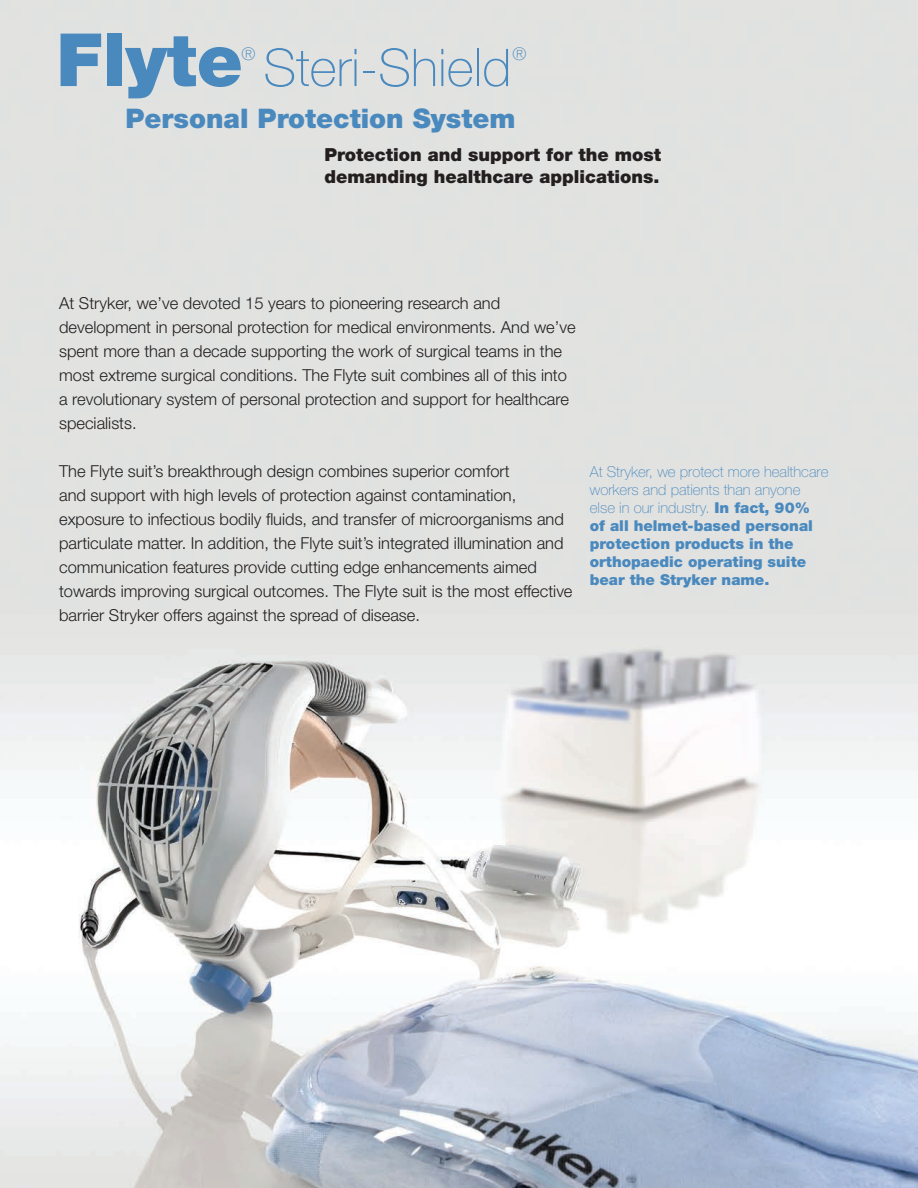
<style>
.page{position:relative;width:918px;height:1188px;background:#fff}
.page>*{position:absolute;margin:0;border:0;box-sizing:border-box;transform-origin:0 0}
.t1{font:900 73.5px "Helvetica Neue";color:#4a89be}
.t2{font:100 52.05px "Helvetica Neue";color:#4a89be}
.t3{font:900 27px "Helvetica Neue";color:#4a89be}
.t4{font:900 18px/21.6px "Helvetica Neue";color:#231f20}
.t5{font:100 17.55px "Helvetica Neue";color:#4a89be}
.t6{font:300 16.5px/24px "Helvetica Neue";color:#231f20}
.t7{font:900 15px/18px "Helvetica Neue";color:#4a89be}
.s1{font-weight:100}
</style>
<div class="page">
<img style="left:0;top:0;width:918px;height:1188px">
<h1 class="t1" style="left:56px;top:16px;width:188px">Flyte</h1>
<p class="t5" style="left:241px;top:44px;width:16px">®</p>
<h2 class="t2" style="left:263px;top:39px;width:250px">Steri-Shield</h2>
<p class="t5" style="left:512px;top:44px;width:16px">®</p>
<h3 class="t3" style="left:126px;top:102px;width:391px">Personal Protection System</h3>
<p class="t4" style="left:325px;top:144px;width:338px">Protection and support for the most demanding healthcare applications.</p>
<p class="t6" style="left:59px;top:290px;width:518px">At Stryker, we’ve devoted 15 years to pioneering research and development in personal protection for medical environments. And we’ve spent more than a decade supporting the work of surgical teams in the most extreme surgical conditions. The Flyte suit combines all of this into a revolutionary system of personal protection and support for healthcare specialists.</p>
<p class="t6" style="left:59px;top:458px;width:515px">The Flyte suit’s breakthrough design combines superior comfort<br>and support with high levels of protection against contamination, exposure to infectious bodily fluids, and transfer of microorganisms and particulate matter. In addition, the Flyte suit’s integrated illumination and communication features provide cutting edge enhancements aimed towards improving surgical outcomes. The Flyte suit is the most effective barrier Stryker offers against the spread of disease.</p>
<p class="t7" style="left:590px;top:463px;width:240px"><span class="s1">At Stryker, we protect more healthcare workers and patients than anyone else in our industry.</span> In fact, 90% of all helmet-based personal protection products in the orthopaedic operating suite bear the Stryker name.</p>
</div>
